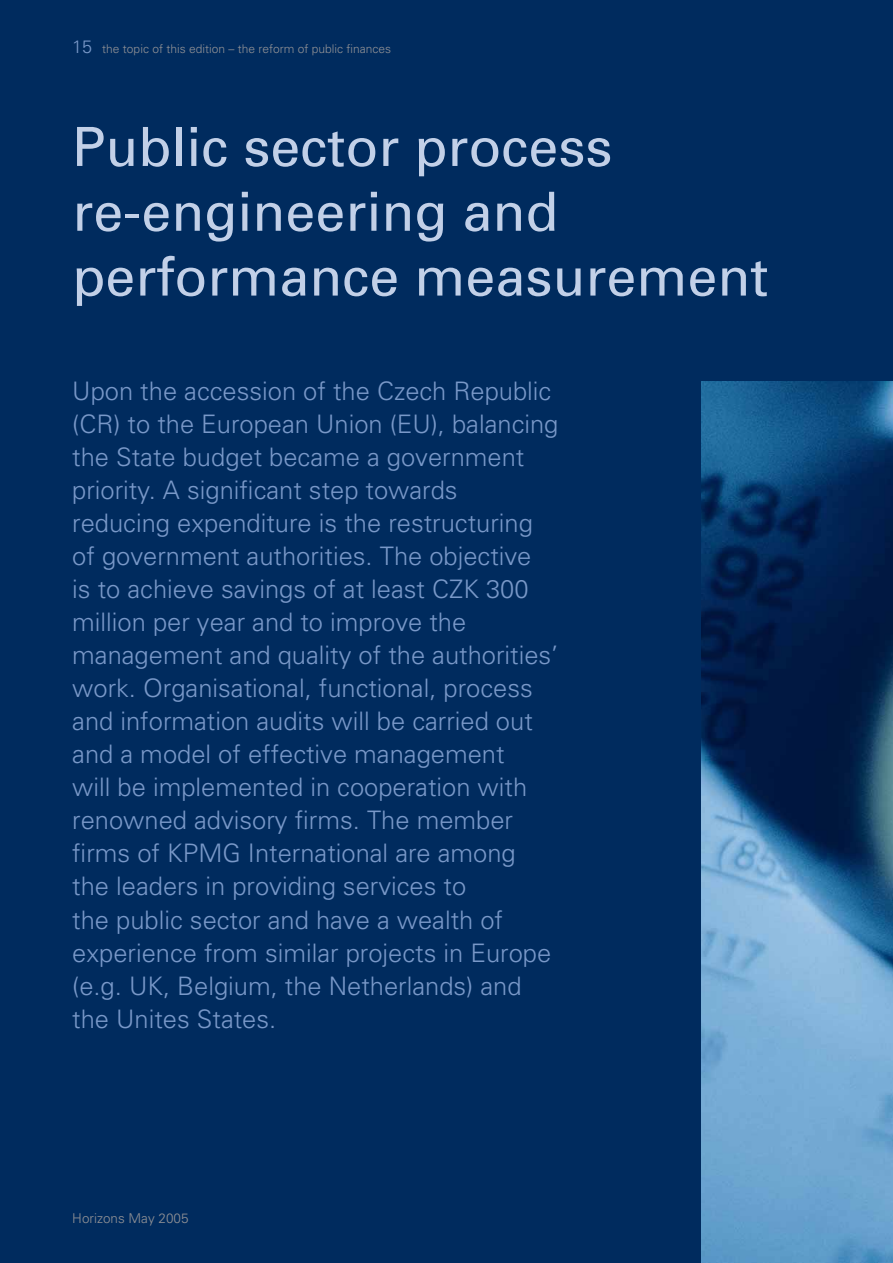
<style>
.page{position:relative;width:893px;height:1263px;background:#002b5e}
.page>*{position:absolute;margin:0;border:0;box-sizing:border-box;transform-origin:0 0}
.t1{font:54px/64.8px "Univers CE";color:#c2d0e8}
.t2{font:300 25.5px/33px "Univers CE";color:#7998c8}
.t3{font:300 13.5px "Univers CE";color:#919195}
.t4{font:300 12px "Univers CE";color:#919195}
.s1{font-size:18px;color:#7998c8}
</style>
<div class="page">
<img style="left:702px;top:381px;width:191px;height:882px">
<p class="t4" style="left:72px;top:45px;width:320px"><span class="s1">15</span> the topic of this edition – the reform of public finances</p>
<h1 class="t1" style="left:72px;top:121px;width:698px">Public sector process re-engineering and performance measurement</h1>
<p class="t2" style="left:72px;top:378px;width:488px">Upon the accession of the Czech Republic (CR) to the European Union (EU), balancing the State budget became a government priority. A significant step towards reducing expenditure is the restructuring of government authorities. The objective<br>is to achieve savings of at least CZK 300 million per year and to improve the management and quality of the authorities’ work. Organisational, functional, process and information audits will be carried out and a model of effective management<br>will be implemented in cooperation with renowned advisory firms. The member firms of KPMG International are among the leaders in providing services to<br>the public sector and have a wealth of experience from similar projects in Europe (e.g. UK, Belgium, the Netherlands) and the Unites States.</p>
<p class="t3" style="left:72px;top:1213px;width:118px">Horizons May 2005</p>
</div>
